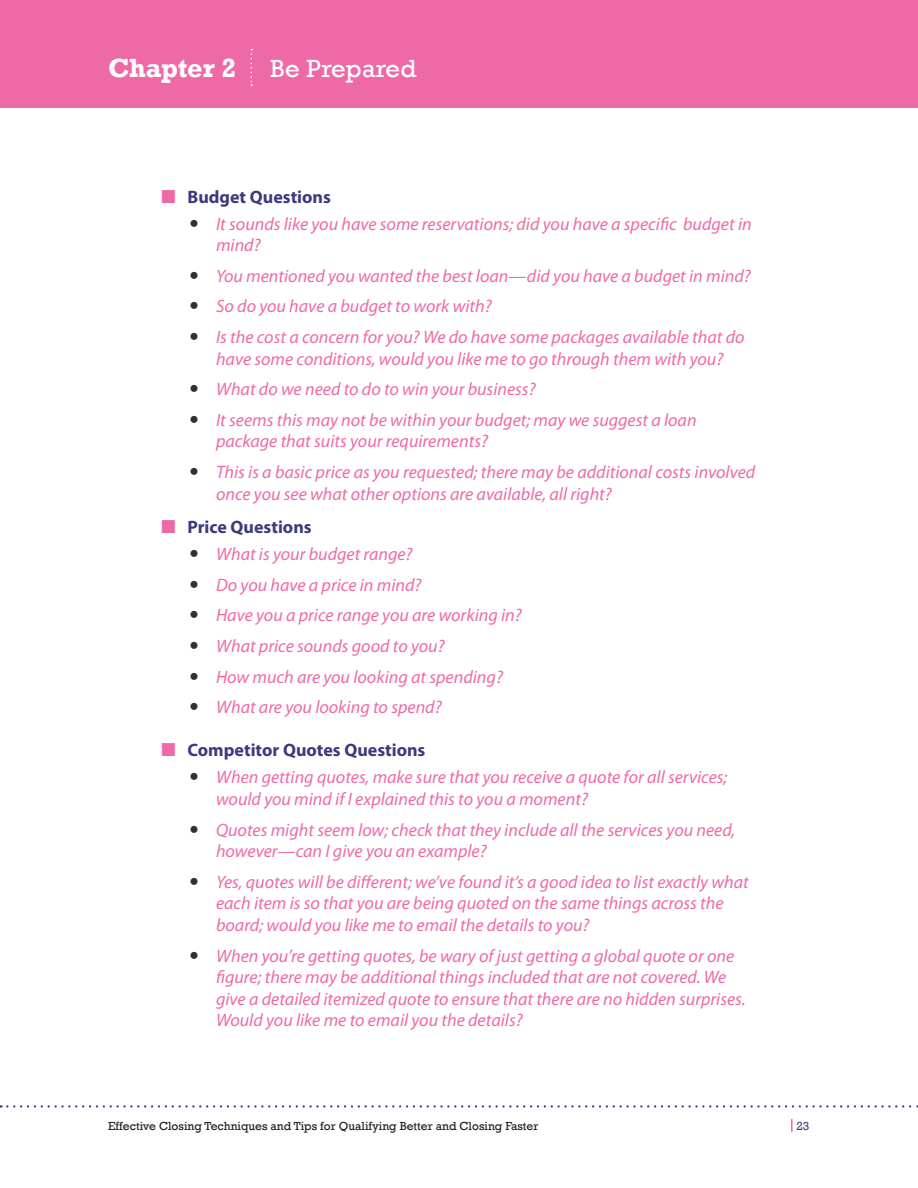
<style>
.page{position:relative;width:918px;height:1188px;background:#fff}
.page>*{position:absolute;margin:0;border:0;box-sizing:border-box;transform-origin:0 0}
.t1{font:25.5px "Rockwell";letter-spacing:.01em;color:#fff}
.t2{font:italic 18px/30.6px "Myriad Pro";color:#ee6aa7}
.t3{font:700 18px "Myriad Pro";color:#3c3a7c}
.t4{font:12px "Rockwell";color:#231f20}
.t5{font:12px "Rockwell";color:#3c3a7c}
.s1{font-weight:700;font-size:27px}
</style>
<div class="page">
<div style="left:0;top:0;width:918px;height:108px;background:#ee6aa7"></div>
<svg style="left:791px;top:1119px;width:2px;height:13px"></svg>
<svg style="left:1px;top:1105px;width:917px;height:3px"></svg>
<svg style="left:251px;top:49px;width:1px;height:37px"></svg>
<h1 class="t1" style="left:108px;top:53px;width:310px"><span class="s1">Chapter 2</span> Be Prepared</h1>
<p class="t3" style="left:188px;top:185px;width:145px">Budget Questions</p>
<p class="t2" style="left:216px;top:212px;width:537px;line-height:21.6px">It sounds like you have some reservations; did you have a specific budget in mind?</p>
<p class="t2" style="left:216px;top:260px;width:536px">You mentioned you wanted the best loan—did you have a budget in mind?<br>So do you have a budget to work with?<br>Is the cost a concern for you? We do have some packages available that do</p>
<p class="t2" style="left:216px;top:343px;width:509px">have some conditions, would you like me to go through them with you?<br>What do we need to do to win your business?<br>It seems this may not be within your budget; may we suggest a loan</p>
<p class="t2" style="left:216px;top:426px;width:541px">package that suits your requirements?<br>This is a basic price as you requested; there may be additional costs involved</p>
<p class="t2" style="left:216px;top:478px;width:397px">once you see what other options are available, all right?</p>
<p class="t3" style="left:188px;top:515px;width:126px">Price Questions</p>
<p class="t2" style="left:216px;top:538px;width:307px">What is your budget range?<br>Do you have a price in mind?<br>Have you a price range you are working in?<br>What price sounds good to you?<br>How much are you looking at spending?<br>What are you looking to spend?</p>
<p class="t3" style="left:188px;top:739px;width:239px">Competitor Quotes Questions</p>
<p class="t2" style="left:216px;top:766px;width:513px;line-height:21.6px">When getting quotes, make sure that you receive a quote for all services; would you mind if I explained this to you a moment?</p>
<p class="t2" style="left:216px;top:818px;width:521px;line-height:21.6px">Quotes might seem low; check that they include all the services you need, however—can I give you an example?</p>
<p class="t2" style="left:216px;top:871px;width:534px;line-height:21.6px">Yes, quotes will be different; we’ve found it’s a good idea to list exactly what each item is so that you are being quoted on the same things across the board; would you like me to email the details to you?</p>
<p class="t2" style="left:216px;top:944px;width:531px;line-height:21.6px">When you’re getting quotes, be wary of just getting a global quote or one figure; there may be additional things included that are not covered. We give a detailed itemized quote to ensure that there are no hidden surprises.<br>Would you like me to email you the details?</p>
<p class="t4" style="left:108px;top:1119px;width:432px">Effective Closing Techniques and Tips for Qualifying Better and Closing Faster</p>
<p class="t5" style="left:796px;top:1119px;width:15px">23</p>
</div>
